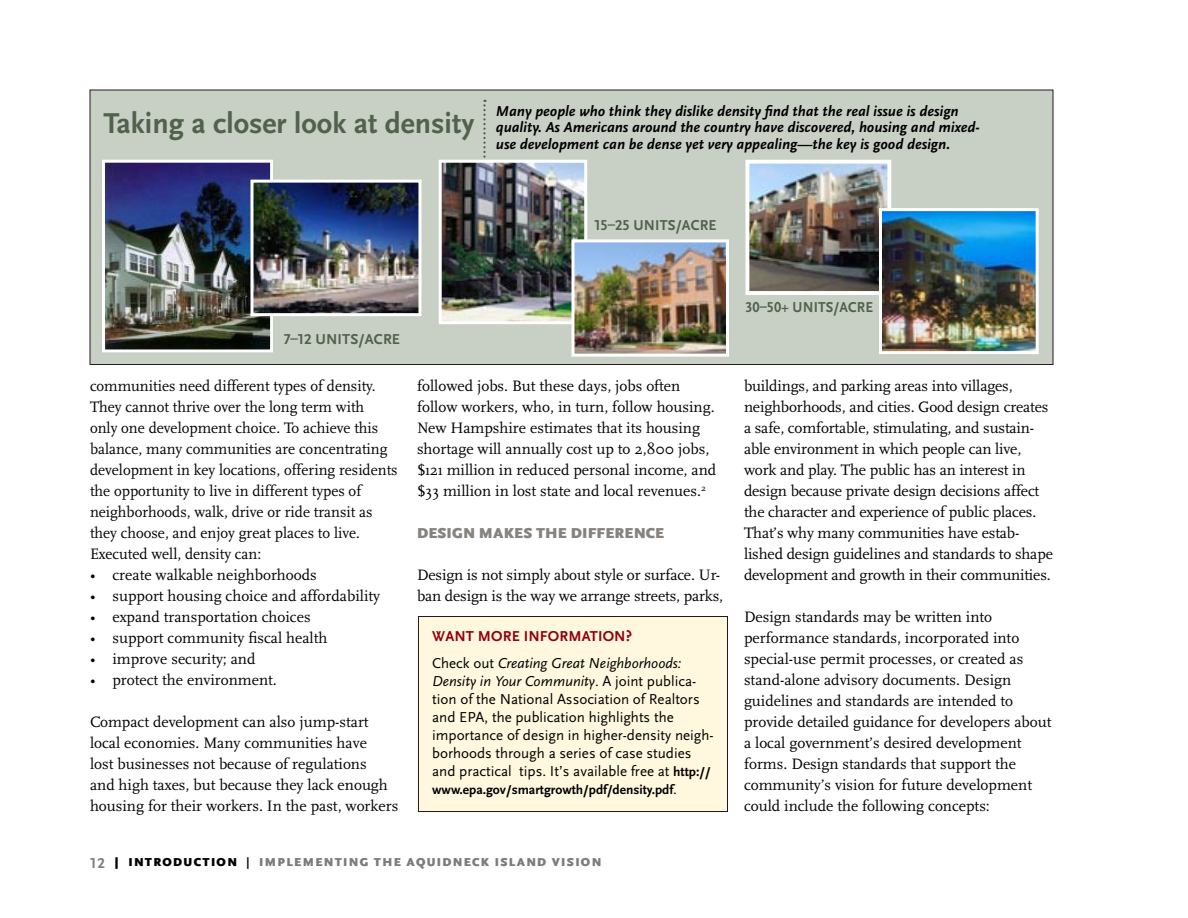
<style>
.page{position:relative;width:1188px;height:918px;background:#fff}
.page>*{position:absolute;margin:0;border:0;box-sizing:border-box;transform-origin:0 0}
.hed_level_2{font:700 30px "Scala Sans OT";color:#51614e}
.text_level_1{font:15.75px/21px "Scala";color:#000}
.text_bullets_1{font:15.75px "Scala";color:#000}
.t1{font:15px/18px "Scala Sans OT";color:#000}
.captions{font:italic 700 15px/16.5px "Scala Sans OT";color:#000}
.captions-2{font:700 15px "Scala Sans OT";letter-spacing:.01em;color:#51614e}
.hed_level_2-2{font:900 15px "Scala Sans OT";letter-spacing:.01em;color:#88827e}
.t2{font:700 15px "Scala Sans OT";letter-spacing:.01em;color:#93000c}
.captions-3{font:700 15px "Scala Sans OT";letter-spacing:.01em;color:#51614e;scale:.95 1}
.t3{font:700 13.5px "Scala Sans OT";color:#000}
.t4{font:900 12px "Scala Sans OT";letter-spacing:.11em;color:#7c7c7c}
.s1{font-style:italic}
.s2{font-weight:700;font-size:13.5px}
.s3{font-weight:400;font-size:15px}
.s4{font-weight:700;font-size:15px}
.s5{color:#000}
.s6{font-weight:700;color:#000}
</style>
<div class="page">
<div style="left:90px;top:90px;width:963px;height:274px;background:#c8cfc4"></div>
<img style="left:751px;top:165px;width:135px;height:125px">
<div style="left:746px;top:160px;width:145px;height:135px;border:4px solid #fff"></div>
<img style="left:883px;top:212px;width:152px;height:138px">
<div style="left:879px;top:208px;width:160px;height:146px;border:3px solid #fff"></div>
<img style="left:106px;top:164px;width:163px;height:184px">
<div style="left:102px;top:160px;width:171px;height:192px;border:3px solid #fff"></div>
<img style="left:254px;top:184px;width:163px;height:128px">
<div style="left:250px;top:180px;width:171px;height:136px;border:3px solid #fff"></div>
<svg style="left:483px;top:100px;width:3px;height:60px"></svg>
<img style="left:443px;top:164px;width:140px;height:156px">
<div style="left:439px;top:160px;width:148px;height:164px;border:3px solid #fff"></div>
<img style="left:575px;top:243px;width:150px;height:110px">
<div style="left:571px;top:239px;width:158px;height:118px;border:3px solid #fff"></div>
<div style="left:418px;top:617px;width:309px;height:195px;background:#fff8de"></div>
<div style="left:418px;top:616px;width:310px;height:196px;border:1px solid #25191d"></div>
<p class="hed_level_2" style="left:103px;top:106px;width:372px">Taking a closer look at density</p>
<p class="captions" style="left:496px;top:103px;width:485px">Many people who think they dislike density find that the real issue is design quality. As Americans around the country have discovered, housing and mixed&shy;use development can be dense yet very appealing—the key is good design.</p>
<p class="captions-2" style="left:594px;top:216px;width:124px">15–25 UNITS/ACRE</p>
<p class="captions-2" style="left:284px;top:330px;width:118px">7–12 UNITS/ACRE</p>
<p class="captions-3" style="left:745px;top:298px;width:136px">30–50+ UNITS/ACRE</p>
<p class="text_level_1" style="left:90px;top:375px;width:309px">communities need different types of density.<br>They cannot thrive over the long term with<br>only one development choice. To achieve this balance, many communities are concentrating development in key locations, offering residents the opportunity to live in different types of neighborhoods, walk, drive or ride transit as they choose, and enjoy great places to live.<br>Executed well, density can:</p>
<p class="text_bullets_1" style="left:90px;top:565px;width:228px">• create walkable neighborhoods</p>
<p class="text_bullets_1" style="left:90px;top:586px;width:292px">• support housing choice and affordability</p>
<p class="text_bullets_1" style="left:90px;top:607px;width:222px">• expand transportation choices</p>
<p class="text_bullets_1" style="left:90px;top:628px;width:239px">• support community fiscal health</p>
<p class="text_bullets_1" style="left:90px;top:649px;width:167px">• improve security; and</p>
<p class="text_bullets_1" style="left:90px;top:670px;width:188px">• protect the environment.</p>
<p class="text_level_1" style="left:90px;top:711px;width:310px">Compact development can also jump-start local economies. Many communities have<br>lost businesses not because of regulations<br>and high taxes, but because they lack enough housing for their workers. In the past, workers</p>
<p class="text_level_1" style="left:417px;top:375px;width:301px">followed jobs. But these days, jobs often follow workers, who, in turn, follow housing.<br>New Hampshire estimates that its housing shortage will annually cost up to 2,800 jobs, $121 million in reduced personal income, and $33 million in lost state and local revenues.<sup>2</sup></p>
<p class="hed_level_2-2" style="left:417px;top:524px;width:249px">DESIGN MAKES THE DIFFERENCE</p>
<p class="text_level_1" style="left:417px;top:564px;width:308px">Design is not simply about style or surface. Ur&shy;ban design is the way we arrange streets, parks,</p>
<p class="t2" style="left:432px;top:627px;width:201px">WANT MORE INFORMATION?</p>
<p class="t1" style="left:432px;top:654px;width:283px">Check out <span class="s1">Creating Great Neighborhoods:<br>Density in Your Community</span>. A joint publica&shy;tion of the National Association of Realtors and EPA, the publication highlights the importance of design in higher-density neigh&shy;borhoods through a series of case studies and practical tips. It’s available free at <span class="s2">http://</span></p>
<p class="t3" style="left:432px;top:782px;width:246px">www.epa.gov/smartgrowth/pdf/density.pdf<span class="s3">.</span></p>
<p class="t4" style="left:90px;top:855px;width:513px"><span class="s4">12</span> <span class="s5">| INTRODUCTION</span> <span class="s6">|</span> IMPLEMENTING THE AQUIDNECK ISLAND VISION</p>
<p class="text_level_1" style="left:744px;top:375px;width:310px">buildings, and parking areas into villages, neighborhoods, and cities. Good design creates a safe, comfortable, stimulating, and sustain&shy;able environment in which people can live, work and play. The public has an interest in design because private design decisions affect the character and experience of public places.<br>That’s why many communities have estab&shy;lished design guidelines and standards to shape development and growth in their communities.</p>
<p class="text_level_1" style="left:744px;top:606px;width:309px">Design standards may be written into performance standards, incorporated into special-use permit processes, or created as stand-alone advisory documents. Design guidelines and standards are intended to provide detailed guidance for developers about a local government’s desired development forms. Design standards that support the community’s vision for future development could include the following concepts:</p>
</div>
